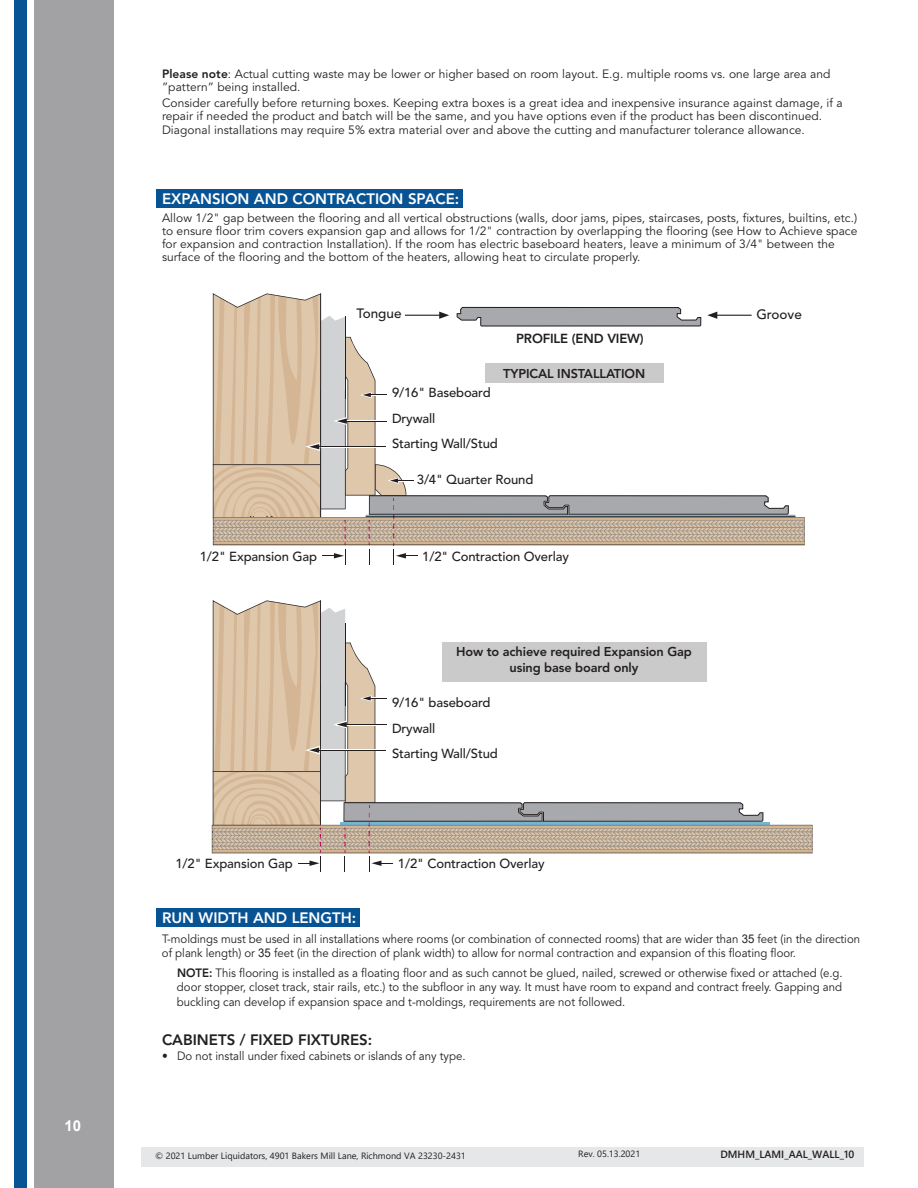
<style>
.page{position:relative;width:918px;height:1188px;background:#fff}
.page>*{position:absolute;margin:0;border:0;box-sizing:border-box;transform-origin:0 0}
.Subhead_Style_2{font:800 15px "Avenir";color:#fff}
.NEW_Paragraph_Style{font:800 15px "Avenir";color:#231f20}
.t1{font:700 15px "Arial";color:#fff}
.t2{font:500 13.5px "Avenir";color:#231f20}
.t3{font:500 13.05px "Avenir";letter-spacing:-.01em;color:#231f20}
.t4{font:800 13.05px "Avenir";letter-spacing:-.01em;color:#231f20}
.t5{font:800 12.75px/15.5px "Avenir";letter-spacing:-.01em;color:#231f20;text-align:center}
.Paragraph_Style_1{font:12px/12.9px "Avenir";letter-spacing:.005em;color:#231f20}
.NEW_Paragraph_Style-2{font:12px/14.4px "Avenir";color:#231f20;text-align:justify;scale:.95 1}
.Paragraph_Style_1-2{font:12px/14.4px "Avenir";letter-spacing:.005em;color:#231f20;scale:.95 1}
.t6{font:700 10.5px "Yu Gothic UI";color:#231f20}
.t7{font:9.15px "Yu Gothic UI";color:#231f20}
.s1{font-weight:800}
.s2{font-family:"Arial"}
</style>
<div class="page">
<div style="left:14px;top:0;width:12px;height:1188px;background:#075394"></div>
<div style="left:34px;top:0;width:80px;height:1188px;background:#a2a1a4"></div>
<div style="left:157px;top:189px;width:306px;height:19px;background:#075394"></div>
<div style="left:157px;top:908px;width:203px;height:19px;background:#075394"></div>
<hr style="left:340px;top:822px;width:430px;height:3px;background:#76b4cf">
<svg style="left:213px;top:600px;width:550px;height:272px"></svg>
<img style="left:212px;top:825px;width:601px;height:28px">
<img style="left:789px;top:514px;width:16px;height:31px">
<svg style="left:213px;top:293px;width:576px;height:271px"></svg>
<div style="left:485px;top:363px;width:178px;height:20px;background:#cbcacb"></div>
<div style="left:442px;top:642px;width:264px;height:39px;background:#cbcacb"></div>
<div style="left:141px;top:1147px;width:723px;height:19px;background:#e6e7e9"></div>
<p class="t1" style="left:64px;top:1117px;width:18px">10</p>
<p class="Paragraph_Style_1" style="left:162px;top:68px;width:670px"><span class="s1">Please note</span>: Actual cutting waste may be lower or higher based on room layout. E.g. multiple rooms vs. one large area and ”pattern” being installed.</p>
<p class="Paragraph_Style_1" style="left:162px;top:96px;width:682px">Consider carefully before returning boxes. Keeping extra boxes is a great idea and inexpensive insurance against damage, if a repair if needed the product and batch will be the same, and you have options even if the product has been discontinued.</p>
<p class="Paragraph_Style_1" style="left:162px;top:123px;width:644px">Diagonal installations may require 5% extra material over and above the cutting and manufacturer tolerance allowance.</p>
<p class="Subhead_Style_2" style="left:162px;top:190px;width:299px">EXPANSION AND CONTRACTION SPACE:</p>
<p class="Paragraph_Style_1" style="left:162px;top:212px;width:697px">Allow 1/2" gap between the flooring and all vertical obstructions (walls, door jams, pipes, staircases, posts, fixtures, builtins, etc.) to ensure floor trim covers expansion gap and allows for 1/2" contraction by overlapping the flooring (see How to Achieve space for expansion and contraction Installation). If the room has electric baseboard heaters, leave a minimum of 3/4" between the surface of the flooring and the bottom of the heaters, allowing heat to circulate properly.</p>
<p class="t2" style="left:357px;top:305px;width:47px">Tongue</p>
<p class="t2" style="left:756px;top:306px;width:47px">Groove</p>
<p class="t4" style="left:516px;top:331px;width:129px">PROFILE (END VIEW)</p>
<p class="t3" style="left:392px;top:385px;width:100px">9/16" Baseboard</p>
<p class="t3" style="left:392px;top:411px;width:45px">Drywall</p>
<p class="t5" style="left:503px;top:365px;width:143px">TYPICAL INSTALLATION</p>
<p class="t3" style="left:392px;top:436px;width:107px">Starting Wall/Stud</p>
<p class="t3" style="left:200px;top:549px;width:119px">1/2" Expansion Gap</p>
<p class="t3" style="left:417px;top:471px;width:118px">3/4" Quarter Round</p>
<p class="t3" style="left:422px;top:549px;width:148px">1/2" Contraction Overlay</p>
<p class="t5" style="left:456px;top:644px;width:237px">How to achieve required Expansion Gap using base board only</p>
<p class="t3" style="left:392px;top:695px;width:100px">9/16" baseboard</p>
<p class="t3" style="left:392px;top:721px;width:45px">Drywall</p>
<p class="t3" style="left:392px;top:746px;width:107px">Starting Wall/Stud</p>
<p class="t3" style="left:175px;top:856px;width:119px">1/2" Expansion Gap</p>
<p class="Subhead_Style_2" style="left:162px;top:909px;width:196px">RUN WIDTH AND LENGTH:</p>
<p class="t3" style="left:398px;top:856px;width:148px">1/2" Contraction Overlay</p>
<p class="Paragraph_Style_1-2" style="left:162px;top:932px;width:736px">T-moldings must be used in all installations where rooms (or combination of connected rooms) that are wider than <span class="s2">35</span> feet (in the direction of plank length) or <span class="s2">35</span> feet (in the direction of plank width) to allow for normal contraction and expansion of this floating floor.</p>
<p class="NEW_Paragraph_Style-2" style="left:177px;top:966px;width:702px"><span class="s1">NOTE:</span> This flooring is installed as a floating floor and as such cannot be glued, nailed, screwed or otherwise fixed or attached (e.g. door stopper, closet track, stair rails, etc.) to the subfloor in any way. It must have room to expand and contract freely. Gapping and buckling can develop if expansion space and t-moldings, requirements are not followed.</p>
<p class="NEW_Paragraph_Style" style="left:162px;top:1031px;width:212px">CABINETS / FIXED FIXTURES:</p>
<p class="NEW_Paragraph_Style-2" style="left:162px;top:1049px;width:321px">• Do not install under fixed cabinets or islands of any type.</p>
<p class="t7" style="left:155px;top:1147px;width:312px">© 2021 Lumber Liquidators, 4901 Bakers Mill Lane, Richmond VA 23230-2431</p>
<p class="t7" style="left:578px;top:1145px;width:64px">Rev. 05.13.2021</p>
<p class="t6" style="left:720px;top:1149px;width:135px">DMHM_LAMI_AAL_WALL_10</p>
</div>
